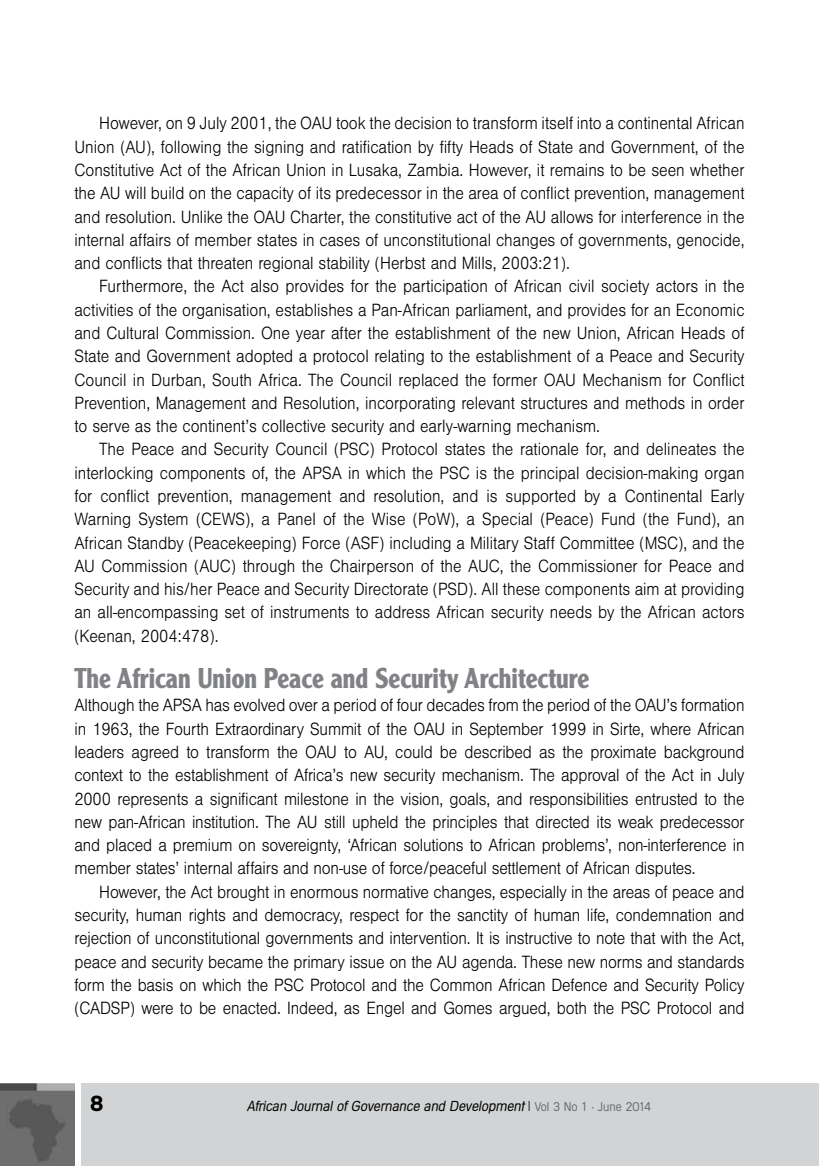
<style>
.page{position:relative;width:819px;height:1166px;background:#fff}
.page>*{position:absolute;margin:0;border:0;box-sizing:border-box;transform-origin:0 0}
.t1{font:700 28px "Clearface Gothic LT Std";color:#808285;scale:.9 1}
.t2{font:700 21px "Mercedes";color:#000}
.t3{font:300 18.38px/23.3px "Nimbus San T";color:#000;text-align:justify;scale:.9 1}
.t4{font:italic 300 14px "Mercedes";color:#000}
.s1{font-style:normal}
.s2{font-style:normal;font-size:12.25px;color:#6d6e71}
</style>
<div class="page">
<div style="left:81px;top:1083px;width:738px;height:83px;background:#d1d3d4"></div>
<img style="left:0;top:1083px;width:74px;height:83px">
<p class="t3" style="left:74px;top:112px;width:746px;text-indent:25px">However, on 9 July 2001, the OAU took the decision to transform itself into a continental African Union (AU), following the signing and ratification by fifty Heads of State and Government, of the Constitutive Act of the African Union in Lusaka, Zambia. However, it remains to be seen whether the AU will build on the capacity of its predecessor in the area of conflict prevention, management and resolution. Unlike the OAU Charter, the constitutive act of the AU allows for interference in the internal affairs of member states in cases of unconstitutional changes of governments, genocide, and conflicts that threaten regional stability (Herbst and Mills, 2003:21).</p>
<p class="t3" style="left:74px;top:275px;width:746px;text-indent:25px">Furthermore, the Act also provides for the participation of African civil society actors in the activities of the organisation, establishes a Pan-African parliament, and provides for an Economic and Cultural Commission. One year after the establishment of the new Union, African Heads of State and Government adopted a protocol relating to the establishment of a Peace and Security Council in Durban, South Africa. The Council replaced the former OAU Mechanism for Conflict Prevention, Management and Resolution, incorporating relevant structures and methods in order to serve as the continent’s collective security and early-warning mechanism.</p>
<p class="t3" style="left:74px;top:438px;width:746px;text-indent:25px">The Peace and Security Council (PSC) Protocol states the rationale for, and delineates the interlocking components of, the APSA in which the PSC is the principal decision-making organ for conflict prevention, management and resolution, and is supported by a Continental Early Warning System (CEWS), a Panel of the Wise (PoW), a Special (Peace) Fund (the Fund), an African Standby (Peacekeeping) Force (ASF) including a Military Staff Committee (MSC), and the AU Commission (AUC) through the Chairperson of the AUC, the Commissioner for Peace and Security and his/her Peace and Security Directorate (PSD). All these components aim at providing an all-encompassing set of instruments to address African security needs by the African actors (Keenan, 2004:478).</p>
<h1 class="t1" style="left:74px;top:662px;width:573px">The African Union Peace and Security Architecture</h1>
<p class="t3" style="left:74px;top:694px;width:746px">Although the APSA has evolved over a period of four decades from the period of the OAU’s formation in 1963, the Fourth Extraordinary Summit of the OAU in September 1999 in Sirte, where African leaders agreed to transform the OAU to AU, could be described as the proximate background context to the establishment of Africa’s new security mechanism. The approval of the Act in July 2000 represents a significant milestone in the vision, goals, and responsibilities entrusted to the new pan-African institution. The AU still upheld the principles that directed its weak predecessor and placed a premium on sovereignty, ‘African solutions to African problems’, non-interference in member states’ internal affairs and non-use of force/peaceful settlement of African disputes.</p>
<p class="t3" style="left:74px;top:880px;width:746px;text-indent:25px">However, the Act brought in enormous normative changes, especially in the areas of peace and security, human rights and democracy, respect for the sanctity of human life, condemnation and rejection of unconstitutional governments and intervention. It is instructive to note that with the Act, peace and security became the primary issue on the AU agenda. These new norms and standards form the basis on which the PSC Protocol and the Common African Defence and Security Policy (CADSP) were to be enacted. Indeed, as Engel and Gomes argued, both the PSC Protocol and</p>
<p class="t2" style="left:91px;top:1090px;width:14px">8</p>
<p class="t4" style="left:247px;top:1098px;width:406px">African Journal of Governance and Development <span class="s1">|</span> <span class="s2">Vo l 3 N o 1 • J u n e 2 014</span></p>
</div>
